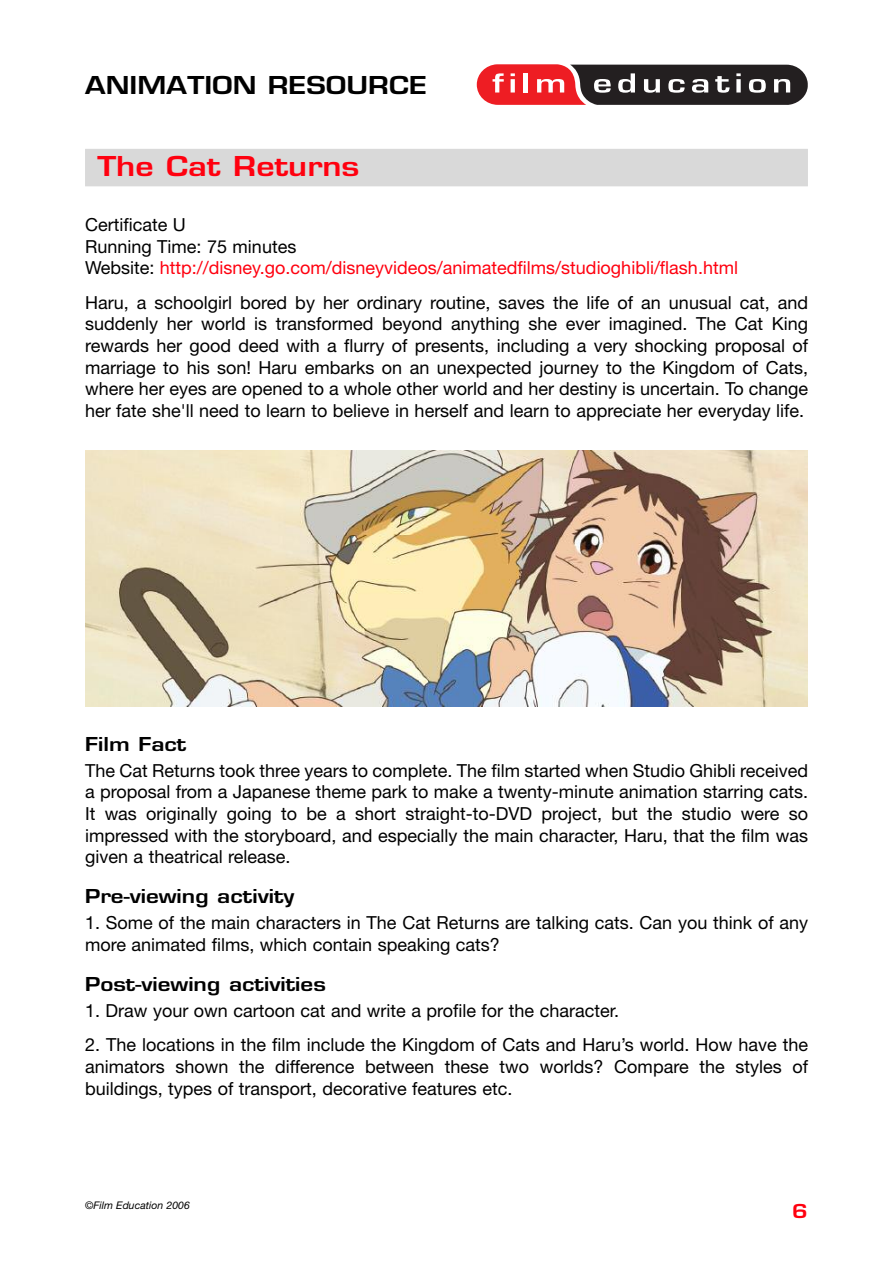
<style>
.page{position:relative;width:893px;height:1263px;background:#fff}
.page>*{position:absolute;margin:0;border:0;box-sizing:border-box;transform-origin:0 0}
.t1{font:700 30px "Eurose";color:#ff000f}
.t2{font:700 27px "Eurose";color:#000}
.t3{font:700 21px "Eurose";color:#000}
.t4{font:700 21px "Eurose";color:#ff000f}
.t5{font:18px/21.6px "Helvetica Neue";color:#000;text-align:justify}
.t6{font:18px/21.6px "Helvetica Neue";color:#ff000f}
.t7{font:italic 10.5px "Helvetica Neue";color:#000}
.s1{color:#000}
</style>
<div class="page">
<div style="left:85px;top:149px;width:723px;height:37px;background:#d9d9d9"></div>
<svg style="left:477px;top:64px;width:331px;height:41px;background:#7c4749"></svg>
<img style="left:85px;top:451px;width:723px;height:255px">
<h2 class="t2" style="left:85px;top:76px;width:343px">ANIMATION RESOURCE</h2>
<h1 class="t1" style="left:97px;top:156px;width:263px">The Cat Returns</h1>
<p class="t6" style="left:85px;top:216px;width:654px"><span class="s1">Certificate U<br>Running Time: 75 minutes<br>Website:</span> http://disney.go.com/disneyvideos/animatedfilms/studioghibli/flash.html</p>
<p class="t5" style="left:85px;top:293px;width:725px">Haru, a schoolgirl bored by her ordinary routine, saves the life of an unusual cat, and suddenly her world is transformed beyond anything she ever imagined. The Cat King rewards her good deed with a flurry of presents, including a very shocking proposal of marriage to his son! Haru embarks on an unexpected journey to the Kingdom of Cats, where her eyes are opened to a whole other world and her destiny is uncertain. To change her fate she'll need to learn to believe in herself and learn to appreciate her everyday life.</p>
<p class="t3" style="left:85px;top:737px;width:103px">Film Fact</p>
<p class="t5" style="left:85px;top:761px;width:725px">The Cat Returns took three years to complete. The film started when Studio Ghibli received a proposal from a Japanese theme park to make a twenty-minute animation starring cats.<br>It was originally going to be a short straight-to-DVD project, but the studio were so impressed with the storyboard, and especially the main character, Haru, that the film was given a theatrical release.</p>
<p class="t3" style="left:85px;top:889px;width:211px">Pre-viewing activity</p>
<p class="t5" style="left:85px;top:914px;width:725px">1. Some of the main characters in The Cat Returns are talking cats. Can you think of any more animated films, which contain speaking cats?</p>
<p class="t3" style="left:85px;top:977px;width:242px">Post-viewing activities</p>
<p class="t5" style="left:85px;top:1002px;width:535px">1. Draw your own cartoon cat and write a profile for the character.</p>
<p class="t5" style="left:85px;top:1036px;width:724px">2. The locations in the film include the Kingdom of Cats and Haru’s world. How have the animators shown the difference between these two worlds? Compare the styles of buildings, types of transport, decorative features etc.</p>
<p class="t7" style="left:85px;top:1199px;width:106px">©Film Education 2006</p>
<p class="t4" style="left:792px;top:1204px;width:17px">6</p>
</div>
